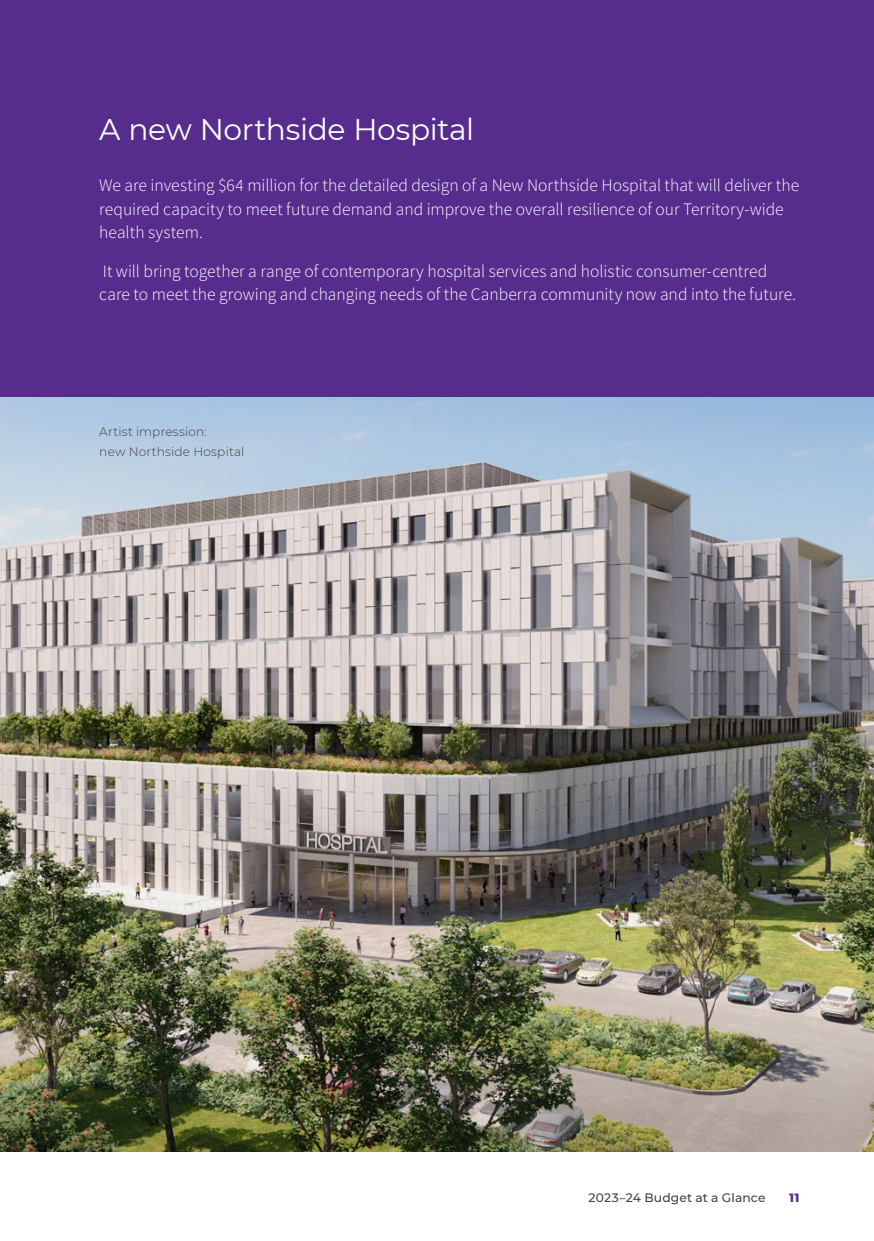
<style>
.page{position:relative;width:874px;height:1241px;background:#fff}
.page>*{position:absolute;margin:0;border:0;box-sizing:border-box;transform-origin:0 0}
.t1{font:29.75px "Montserrat";letter-spacing:-.01em;color:#fff}
.Body{font:300 17.5px/23.6px "Source Sans Pro";color:#fff}
.Image_Caption{font:300 12.25px/19.2px "Montserrat";letter-spacing:.015em;color:#414042}
.t2{font:500 12.25px "Montserrat";letter-spacing:.01em;color:#414042}
.t3{font:800 12.25px "Montserrat";color:#562c8c}
</style>
<div class="page">
<div style="left:0;top:0;width:873px;height:397px;background:#562c8c"></div>
<img style="left:0;top:397px;width:873px;height:754px">
<h2 class="t1" style="left:99px;top:109px;width:376px">A new Northside Hospital</h2>
<p class="Body" style="left:99px;top:173px;width:701px">We are investing $64 million for the detailed design of a New Northside Hospital that will deliver the required capacity to meet future demand and improve the overall resilience of our Territory-wide health system.</p>
<p class="Body" style="left:99px;top:259px;width:697px">It will bring together a range of contemporary hospital services and holistic consumer‑centred care to meet the growing and changing needs of the Canberra community now and into the future.</p>
<p class="Image_Caption" style="left:99px;top:422px;width:146px">Artist impression:<br>new Northside Hospital</p>
<p class="t2" style="left:588px;top:1189px;width:178px">2023–24 Budget at a Glance</p>
<p class="t3" style="left:788px;top:1188px;width:12px">11</p>
</div>
